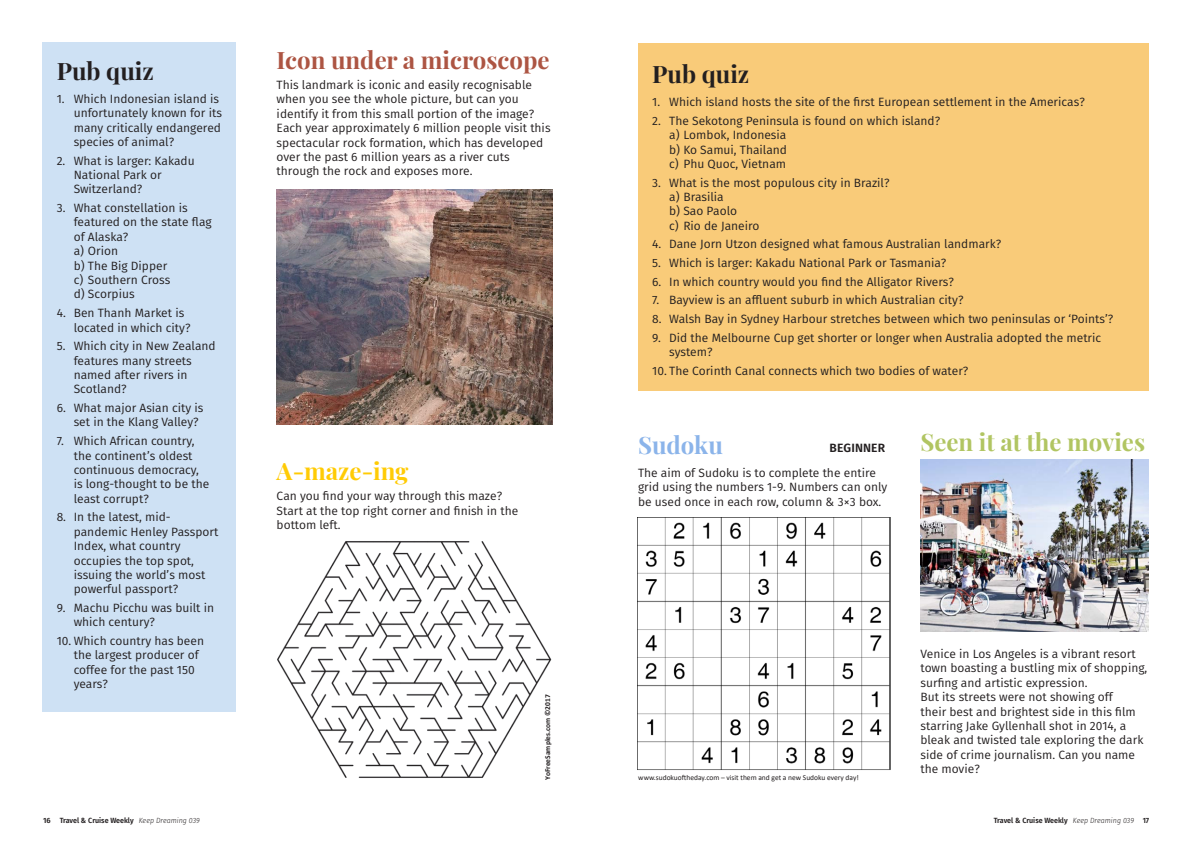
<style>
.page{position:relative;width:1191px;height:842px;background:#fff}
.page>*{position:absolute;margin:0;border:0;box-sizing:border-box;transform-origin:0 0}
.TD_lead_story_headli{font:700 24px "Playfair Display";color:#ad5543}
.TD_lead_story_headli-2{font:700 24px "Playfair Display";color:#b1c562}
.TCW_mini_head{font:700 24px "Playfair Display";color:#231f20}
.TD_lead_story_headli-3{font:700 24px "Playfair Display";color:#ffcb04}
.TCW_mini_head-2{font:700 24px "Playfair Display";color:#8bb4ea}
.TCW_body{font:12px/14.4px "Fira Sans";color:#231f20}
.TCW_body-2{font:600 12px "Fira Sans";letter-spacing:.01em;color:#231f20}
.TD_subsequent_paragr{font:7.5px "Calibri";color:#231f20}
.t1{font:600 7.5px "Fira Sans";color:#231f20}
.t2{font:600 7.5px "Fira Sans";color:#231f20;scale:.95 1}
.TD_subsequent_paragr-2{font:700 7.5px "Calibri";color:#231f20}
.s1{font-weight:300;font-style:italic}
</style>
<div class="page">
<div style="left:43px;top:43px;width:193px;height:669px;background:#cee1f4"></div>
<div style="left:638px;top:43px;width:510px;height:347px;background:#f9cb79"></div>
<img style="left:277px;top:190px;width:276px;height:234px">
<img style="left:277px;top:541px;width:275px;height:237px">
<img style="left:637px;top:518px;width:253px;height:252px">
<img style="left:920px;top:459px;width:228px;height:173px">
<p class="TCW_mini_head" style="left:57px;top:52px;width:99px">Pub quiz</p>
<p class="TCW_body" style="left:74px;top:91px;width:150px;text-indent:-17px">1. Which Indonesian island is unfortunately known for its many critically endangered species of animal?</p>
<p class="TCW_body" style="left:74px;top:153px;width:122px;text-indent:-17px">2. What is larger: Kakadu<br>National Park or<br>Switzerland?</p>
<p class="TCW_body" style="left:74px;top:200px;width:139px;text-indent:-17px">3. What constellation is featured on the state flag of Alaska?</p>
<p class="TCW_body" style="left:74px;top:244px;width:46px">a) Orion</p>
<p class="TCW_body" style="left:74px;top:258px;width:95px">b) The Big Dipper</p>
<p class="TCW_body" style="left:74px;top:272px;width:98px">c) Southern Cross</p>
<p class="TCW_body" style="left:74px;top:287px;width:62px">d) Scorpius</p>
<p class="TCW_body" style="left:74px;top:305px;width:118px;text-indent:-17px">4. Ben Thanh Market is located in which city?</p>
<p class="TCW_body" style="left:74px;top:338px;width:144px;text-indent:-17px">5. Which city in New Zealand features many streets named after rivers in<br>Scotland?</p>
<p class="TCW_body" style="left:74px;top:400px;width:131px;text-indent:-17px">6. What major Asian city is set in the Klang Valley?</p>
<p class="TCW_body" style="left:74px;top:433px;width:137px;text-indent:-17px">7. Which African country, the continent’s oldest continuous democracy, is long-thought to be the least corrupt?</p>
<p class="TCW_body" style="left:74px;top:510px;width:146px;text-indent:-17px">8. In the latest, mid&shy;pandemic Henley Passport<br>Index, what country occupies the top spot, issuing the world’s most powerful passport?</p>
<p class="TCW_body" style="left:74px;top:600px;width:142px;text-indent:-17px">9. Machu Picchu was built in which century?</p>
<p class="TCW_body" style="left:74px;top:633px;width:132px;text-indent:-17px">10. Which country has been the largest producer of coffee for the past 150 years?</p>
<p class="TD_lead_story_headli" style="left:277px;top:41px;width:274px">Icon under a microscope</p>
<p class="TCW_body" style="left:277px;top:77px;width:259px">This landmark is iconic and easily recognisable when you see the whole picture, but can you identify it from this small portion of the image?</p>
<p class="TCW_body" style="left:277px;top:121px;width:275px">Each year approximately 6 million people visit this spectacular rock formation, which has developed over the past 6 million years as a river cuts through the rock and exposes more.</p>
<p class="TD_lead_story_headli-3" style="left:277px;top:452px;width:133px">A-maze-ing</p>
<p class="TCW_body" style="left:277px;top:489px;width:227px">Can you find your way through this maze?</p>
<p class="TCW_body" style="left:277px;top:503px;width:243px">Start at the top right corner and finish in the bottom left.</p>
<p class="TD_subsequent_paragr-2" style="left:542px;top:780px;width:87px;rotate:-90deg">YoFreeSamples.com ©2017</p>
<p class="TCW_mini_head" style="left:652px;top:55px;width:99px">Pub quiz</p>
<p class="TCW_body" style="left:652px;top:94px;width:434px">1. Which island hosts the site of the first European settlement in the Americas?</p>
<p class="TCW_body" style="left:652px;top:113px;width:289px">2. The Sekotong Peninsula is found on which island?</p>
<p class="TCW_body" style="left:669px;top:127px;width:119px">a) Lombok, Indonesia</p>
<p class="TCW_body" style="left:669px;top:142px;width:119px">b) Ko Samui, Thailand</p>
<p class="TCW_body" style="left:669px;top:156px;width:118px">c) Phu Quoc, Vietnam</p>
<p class="TCW_body" style="left:652px;top:175px;width:239px">3. What is the most populous city in Brazil?</p>
<p class="TCW_body" style="left:669px;top:189px;width:56px">a) Brasilia</p>
<p class="TCW_body" style="left:669px;top:204px;width:69px">b) Sao Paolo</p>
<p class="TCW_body" style="left:669px;top:218px;width:92px">c) Rio de Janeiro</p>
<p class="TCW_body" style="left:652px;top:237px;width:350px">4. Dane Jorn Utzon designed what famous Australian landmark?</p>
<p class="TCW_body" style="left:652px;top:255px;width:296px">5. Which is larger: Kakadu National Park or Tasmania?</p>
<p class="TCW_body" style="left:652px;top:274px;width:303px">6. In which country would you find the Alligator Rivers?</p>
<p class="TCW_body" style="left:652px;top:293px;width:313px">7. Bayview is an affluent suburb in which Australian city?</p>
<p class="TCW_body" style="left:652px;top:311px;width:462px">8. Walsh Bay in Sydney Harbour stretches between which two peninsulas or ‘Points’?</p>
<p class="TCW_body" style="left:669px;top:330px;width:433px;text-indent:-17px">9. Did the Melbourne Cup get shorter or longer when Australia adopted the metric system?</p>
<p class="TCW_body" style="left:652px;top:363px;width:318px">10. The Corinth Canal connects which two bodies of water?</p>
<p class="TCW_body-2" style="left:829px;top:438px;width:57px">BEGINNER</p>
<p class="TD_lead_story_headli-2" style="left:920px;top:423px;width:226px">Seen it at the movies</p>
<p class="TCW_mini_head-2" style="left:638px;top:426px;width:86px">Sudoku</p>
<p class="TCW_body" style="left:638px;top:465px;width:251px">The aim of Sudoku is to complete the entire grid using the numbers 1-9. Numbers can only be used once in each row, column &amp; 3×3 box.</p>
<p class="TD_subsequent_paragr" style="left:638px;top:772px;width:222px">www.sudokuoftheday.com – visit them and get a new Sudoku every day!</p>
<p class="TCW_body" style="left:920px;top:646px;width:228px">Venice in Los Angeles is a vibrant resort town boasting a bustling mix of shopping, surfing and artistic expression.</p>
<p class="TCW_body" style="left:920px;top:689px;width:224px">But its streets were not showing off<br>their best and brightest side in this film starring Jake Gyllenhall shot in 2014, a bleak and twisted tale exploring the dark side of crime journalism. Can you name the movie?</p>
<p class="t1" style="left:43px;top:814px;width:158px">16 Travel &amp; Cruise Weekly <span class="s1">Keep Dreaming 039</span></p>
<p class="t2" style="left:994px;top:814px;width:165px">Travel &amp; Cruise Weekly <span class="s1">Keep Dreaming 039</span> 17</p>
</div>
